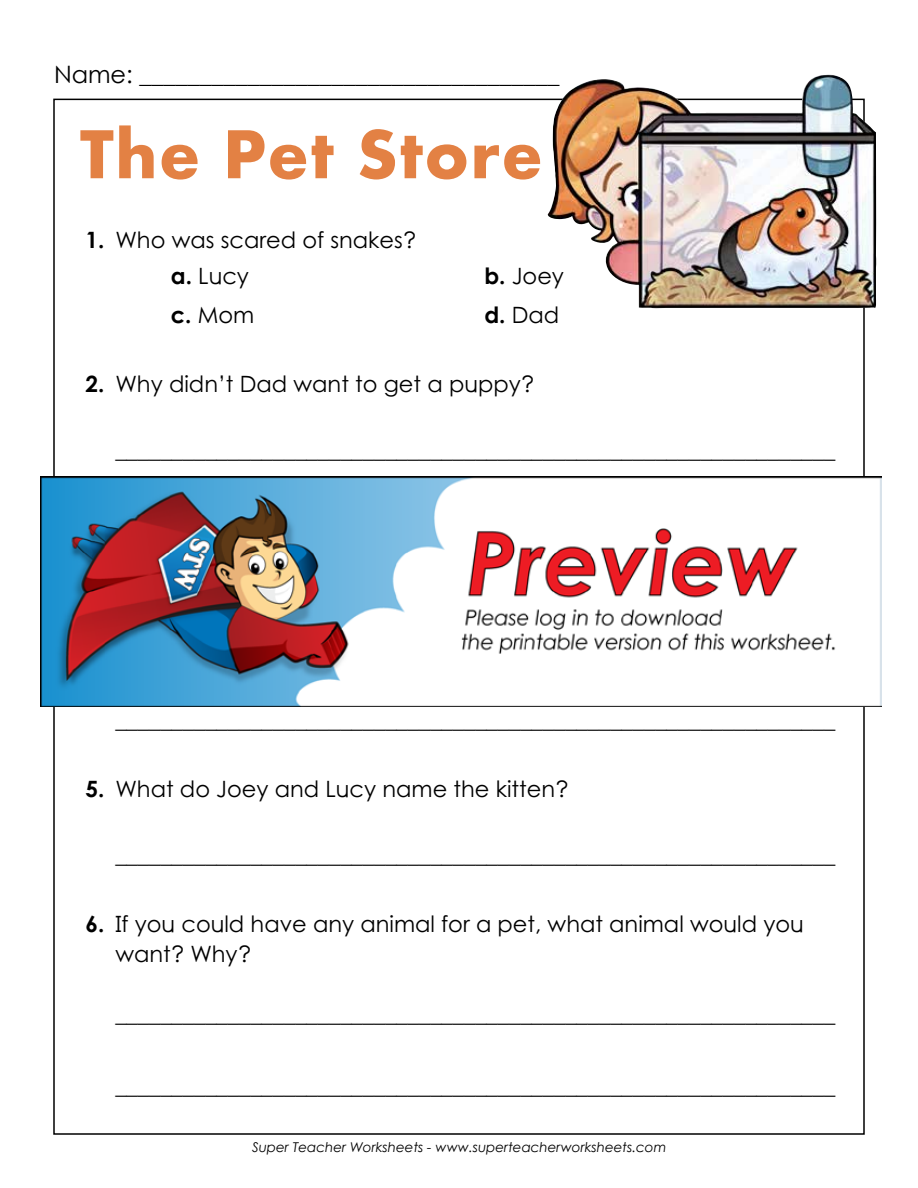
<style>
.page{position:relative;width:918px;height:1188px;background:#fff}
.page>*{position:absolute;margin:0;border:0;box-sizing:border-box;transform-origin:0 0}
.t1{font:700 72px "Aharoni";letter-spacing:.02em;color:#e38144}
.t2{font:24px "Century Gothic 2";color:#000}
.t3{font:22.5px/36px "Century STW4";color:#000}
.t4{font:italic 13.5px "Century Gothic 2";color:#000}
.s1{font-weight:700}
</style>
<div class="page">
<img style="left:548px;top:75px;width:329px;height:234px">
<img style="left:41px;top:477px;width:840px;height:229px">
<p class="t2" style="left:54px;top:57px;width:507px">Name: ___________________________________</p>
<h1 class="t1" style="left:80px;top:125px;width:464px">The Pet Store</h1>
<p class="t3" style="left:171px;top:222px;width:247px;text-indent:-86px"><span class="s1">1.</span> Who was scared of snakes? <span class="s1">a.</span> Lucy</p>
<p class="t3" style="left:484px;top:258px;width:81px"><span class="s1">b.</span> Joey</p>
<p class="t3" style="left:171px;top:297px;width:85px"><span class="s1">c.</span> Mom</p>
<p class="t3" style="left:484px;top:297px;width:76px"><span class="s1">d.</span> Dad</p>
<p class="t3" style="left:85px;top:366px;width:450px"><span class="s1">2.</span> Why didn’t Dad want to get a puppy?</p>
<p class="t3" style="left:115px;top:432px;width:721px">________________________________________________________________</p>
<p class="t3" style="left:115px;top:702px;width:721px">________________________________________________________________</p>
<p class="t3" style="left:85px;top:771px;width:485px"><span class="s1">5.</span> What do Joey and Lucy name the kitten?</p>
<p class="t3" style="left:115px;top:837px;width:721px">________________________________________________________________</p>
<p class="t3" style="left:115px;top:909px;width:690px;line-height:30px;text-indent:-30px"><span class="s1">6.</span> If you could have any animal for a pet, what animal would you want? Why?</p>
<p class="t3" style="left:115px;top:996px;width:721px">________________________________________________________________</p>
<p class="t3" style="left:115px;top:1068px;width:721px">________________________________________________________________</p>
<p class="t4" style="left:252px;top:1137px;width:416px">Super Teacher Worksheets - www.superteacherworksheets.com</p>
</div>
